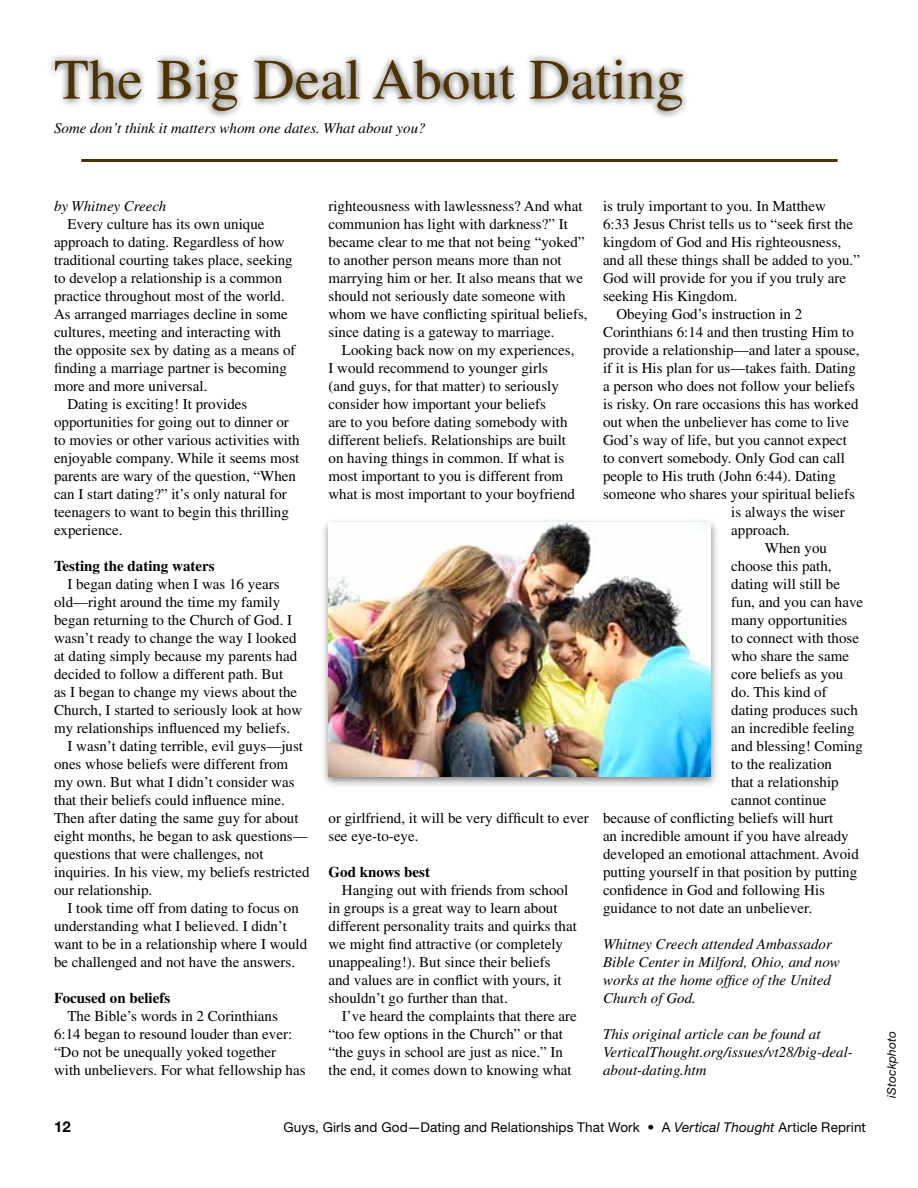
<style>
.page{position:relative;width:918px;height:1188px;background:#fff}
.page>*{position:absolute;margin:0;border:0;box-sizing:border-box;transform-origin:0 0}
.t1{font:57px "Times";color:#4e3200}
.t2{font:15px/18px "Times";color:#000}
.t3{font:italic 15px/18px "Times";color:#000}
.t4{font:700 15px "Times";color:#000}
.t5{font:700 15px "Helvetica Neue";color:#000}
.t6{font:13.5px "Helvetica Neue";letter-spacing:.01em;color:#000}
.t7{font:italic 12px "Helvetica Neue";letter-spacing:.02em;color:#000}
.s1{font-style:italic}
</style>
<div class="page">
<hr style="left:81px;top:159px;width:757px;height:3px;background:#4e3200">
<div style="left:47px;top:52px;width:643px;height:67px;background:#000;opacity:.75"></div>
<div style="left:320px;top:517px;width:399px;height:271px;background:#000;opacity:.5"></div>
<img style="left:328px;top:522px;width:383px;height:255px">
<h1 class="t1" style="left:54px;top:47px;width:632px">The Big Deal About Dating</h1>
<p class="t3" style="left:54px;top:119px;width:373px">Some don’t think it matters whom one dates. What about you?</p>
<p class="t3" style="left:54px;top:197px;width:114px">by Whitney Creech</p>
<p class="t2" style="left:68px;top:214px;width:199px">Every culture has its own unique</p>
<p class="t2" style="left:54px;top:232px;width:232px">approach to dating. Regardless of how</p>
<p class="t2" style="left:54px;top:250px;width:240px">traditional courting takes place, seeking</p>
<p class="t2" style="left:54px;top:268px;width:230px">to develop a relationship is a common</p>
<p class="t2" style="left:54px;top:286px;width:232px">practice throughout most of the world.</p>
<p class="t2" style="left:54px;top:304px;width:235px">As arranged marriages decline in some</p>
<p class="t2" style="left:54px;top:322px;width:229px">cultures, meeting and interacting with</p>
<p class="t2" style="left:54px;top:340px;width:243px">the opposite sex by dating as a means of</p>
<p class="t2" style="left:54px;top:358px;width:234px">finding a marriage partner is becoming</p>
<p class="t2" style="left:54px;top:376px;width:155px">more and more universal.</p>
<p class="t2" style="left:68px;top:394px;width:181px">Dating is exciting! It provides</p>
<p class="t2" style="left:54px;top:412px;width:236px">opportunities for going out to dinner or</p>
<p class="t2" style="left:54px;top:430px;width:247px">to movies or other various activities with</p>
<p class="t2" style="left:54px;top:448px;width:247px">enjoyable company. While it seems most</p>
<p class="t2" style="left:54px;top:466px;width:244px">parents are wary of the question, “When</p>
<p class="t2" style="left:54px;top:484px;width:234px">can I start dating?” it’s only natural for</p>
<p class="t2" style="left:54px;top:502px;width:236px">teenagers to want to begin this thrilling</p>
<p class="t2" style="left:54px;top:520px;width:70px">experience.</p>
<p class="t4" style="left:54px;top:557px;width:162px">Testing the dating waters</p>
<p class="t2" style="left:68px;top:574px;width:214px">I began dating when I was 16 years</p>
<p class="t2" style="left:54px;top:592px;width:228px">old—right around the time my family</p>
<p class="t2" style="left:54px;top:610px;width:240px">began returning to the Church of God. I</p>
<p class="t2" style="left:54px;top:628px;width:244px">wasn’t ready to change the way I looked</p>
<p class="t2" style="left:54px;top:646px;width:245px">at dating simply because my parents had</p>
<p class="t2" style="left:54px;top:664px;width:231px">decided to follow a different path. But</p>
<p class="t2" style="left:54px;top:682px;width:245px">as I began to change my views about the</p>
<p class="t2" style="left:54px;top:700px;width:250px">Church, I started to seriously look at how</p>
<p class="t2" style="left:54px;top:718px;width:238px">my relationships influenced my beliefs.</p>
<p class="t2" style="left:68px;top:736px;width:237px">I wasn’t dating terrible, evil guys—just</p>
<p class="t2" style="left:54px;top:754px;width:236px">ones whose beliefs were different from</p>
<p class="t2" style="left:54px;top:772px;width:242px">my own. But what I didn’t consider was</p>
<p class="t2" style="left:54px;top:790px;width:232px">that their beliefs could influence mine.</p>
<p class="t2" style="left:54px;top:808px;width:246px">Then after dating the same guy for about</p>
<p class="t2" style="left:54px;top:826px;width:255px">eight months, he began to ask questions—</p>
<p class="t2" style="left:54px;top:844px;width:211px">questions that were challenges, not</p>
<p class="t2" style="left:54px;top:862px;width:257px">inquiries. In his view, my beliefs restricted</p>
<p class="t2" style="left:54px;top:880px;width:100px">our relationship.</p>
<p class="t2" style="left:68px;top:898px;width:233px">I took time off from dating to focus on</p>
<p class="t2" style="left:54px;top:916px;width:235px">understanding what I believed. I didn’t</p>
<p class="t2" style="left:54px;top:934px;width:255px">want to be in a relationship where I would</p>
<p class="t2" style="left:54px;top:952px;width:243px">be challenged and not have the answers.</p>
<p class="t4" style="left:54px;top:989px;width:118px">Focused on beliefs</p>
<p class="t2" style="left:54px;top:1006px;width:253px;text-indent:14px">The Bible’s words in 2 Corinthians 6:14 began to resound louder than ever: “Do not be unequally yoked together with unbelievers. For what fellowship has</p>
<p class="t2" style="left:328px;top:196px;width:261px">righteousness with lawlessness? And what communion has light with darkness?” It became clear to me that not being “yoked” to another person means more than not marrying him or her. It also means that we should not seriously date someone with whom we have conflicting spiritual beliefs, since dating is a gateway to marriage.</p>
<p class="t2" style="left:328px;top:340px;width:248px;text-indent:13px">Looking back now on my experiences, I would recommend to younger girls (and guys, for that matter) to seriously consider how important your beliefs<br>are to you before dating somebody with different beliefs. Relationships are built on having things in common. If what is most important to you is different from what is most important to your boyfriend</p>
<p class="t2" style="left:328px;top:808px;width:262px">or girlfriend, it will be very difficult to ever see eye-to-eye.</p>
<p class="t4" style="left:328px;top:863px;width:103px">God knows best</p>
<p class="t2" style="left:328px;top:880px;width:250px;text-indent:13px">Hanging out with friends from school in groups is a great way to learn about different personality traits and quirks that we might find attractive (or completely unappealing!). But since their beliefs<br>and values are in conflict with yours, it shouldn’t go further than that.</p>
<p class="t2" style="left:328px;top:1006px;width:250px;text-indent:13px">I’ve heard the complaints that there are “too few options in the Church” or that “the guys in school are just as nice.” In the end, it comes down to knowing what</p>
<p class="t2" style="left:603px;top:196px;width:224px">is truly important to you. In Matthew</p>
<p class="t2" style="left:603px;top:214px;width:252px">6:33 Jesus Christ tells us to “seek first the</p>
<p class="t2" style="left:603px;top:232px;width:240px">kingdom of God and His righteousness,</p>
<p class="t2" style="left:603px;top:250px;width:259px">and all these things shall be added to you.”</p>
<p class="t2" style="left:603px;top:268px;width:245px">God will provide for you if you truly are</p>
<p class="t2" style="left:603px;top:286px;width:136px">seeking His Kingdom.</p>
<p class="t2" style="left:616px;top:304px;width:187px">Obeying God’s instruction in 2</p>
<p class="t2" style="left:603px;top:322px;width:252px">Corinthians 6:14 and then trusting Him to</p>
<p class="t2" style="left:603px;top:340px;width:258px">provide a relationship—and later a spouse,</p>
<p class="t2" style="left:603px;top:358px;width:254px">if it is His plan for us—takes faith. Dating</p>
<p class="t2" style="left:603px;top:376px;width:254px">a person who does not follow your beliefs</p>
<p class="t2" style="left:603px;top:394px;width:257px">is risky. On rare occasions this has worked</p>
<p class="t2" style="left:603px;top:412px;width:248px">out when the unbeliever has come to live</p>
<p class="t2" style="left:603px;top:430px;width:246px">God’s way of life, but you cannot expect</p>
<p class="t2" style="left:603px;top:448px;width:243px">to convert somebody. Only God can call</p>
<p class="t2" style="left:603px;top:466px;width:234px">people to His truth (John 6:44). Dating</p>
<p class="t2" style="left:603px;top:484px;width:254px">someone who shares your spiritual beliefs</p>
<p class="t2" style="left:731px;top:502px;width:115px">is always the wiser</p>
<p class="t2" style="left:731px;top:520px;width:60px">approach.</p>
<p class="t2" style="left:765px;top:538px;width:64px">When you</p>
<p class="t2" style="left:731px;top:556px;width:102px">choose this path,</p>
<p class="t2" style="left:731px;top:574px;width:110px">dating will still be</p>
<p class="t2" style="left:731px;top:592px;width:134px">fun, and you can have</p>
<p class="t2" style="left:731px;top:610px;width:118px">many opportunities</p>
<p class="t2" style="left:731px;top:628px;width:129px">to connect with those</p>
<p class="t2" style="left:731px;top:646px;width:119px">who share the same</p>
<p class="t2" style="left:731px;top:664px;width:114px">core beliefs as you</p>
<p class="t2" style="left:731px;top:682px;width:97px">do. This kind of</p>
<p class="t2" style="left:731px;top:700px;width:128px">dating produces such</p>
<p class="t2" style="left:731px;top:718px;width:125px">an incredible feeling</p>
<p class="t2" style="left:731px;top:736px;width:133px">and blessing! Coming</p>
<p class="t2" style="left:731px;top:754px;width:102px">to the realization</p>
<p class="t2" style="left:731px;top:772px;width:109px">that a relationship</p>
<p class="t2" style="left:731px;top:790px;width:97px">cannot continue</p>
<p class="t2" style="left:603px;top:808px;width:232px">because of conflicting beliefs will hurt</p>
<p class="t2" style="left:603px;top:826px;width:247px">an incredible amount if you have already</p>
<p class="t2" style="left:603px;top:844px;width:257px">developed an emotional attachment. Avoid</p>
<p class="t2" style="left:603px;top:862px;width:256px">putting yourself in that position by putting</p>
<p class="t2" style="left:603px;top:880px;width:224px">confidence in God and following His</p>
<p class="t2" style="left:603px;top:898px;width:211px">guidance to not date an unbeliever.</p>
<p class="t3" style="left:603px;top:935px;width:238px">Whitney Creech attended Ambassador<br>Bible Center in Milford, Ohio, and now works at the home office of the United<br>Church of God.</p>
<p class="t3" style="left:603px;top:1025px;width:251px">This original article can be found at<br>VerticalThought.org/issues/vt28/big-deal&shy;about-dating.htm</p>
<p class="t5" style="left:54px;top:1118px;width:18px">12</p>
<p class="t6" style="left:284px;top:1119px;width:584px">Guys, Girls and God—Dating and Relationships That Work • A <span class="s1">Vertical Thought</span> Article Reprint</p>
<p class="t7" style="left:884px;top:1098px;width:69px;rotate:-90deg">iStockphoto</p>
</div>
